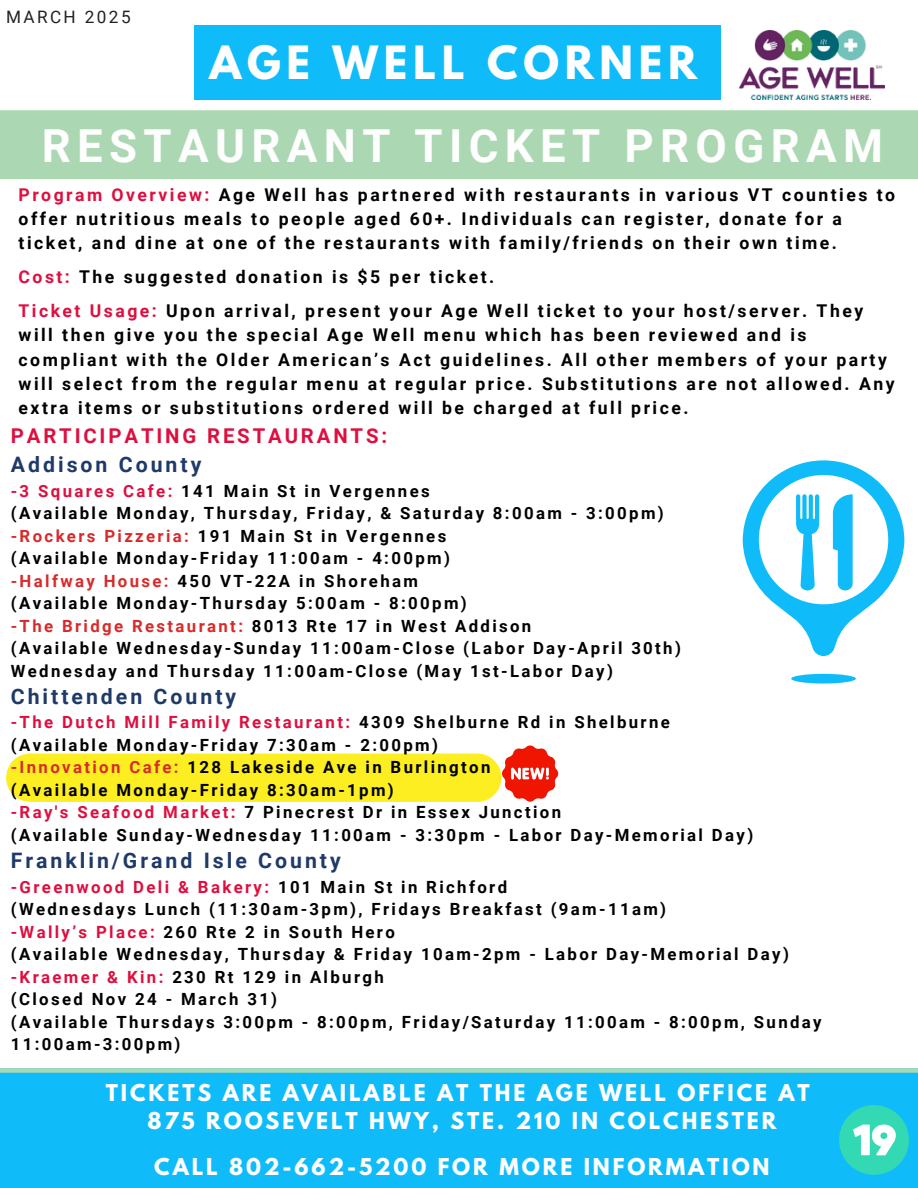
<style>
.page{position:relative;width:918px;height:1188px;background:#fff}
.page>*{position:absolute;margin:0;border:0;box-sizing:border-box;transform-origin:0 0}
.t1{font:700 45.45px "Roboto";letter-spacing:.14em;color:#fefefe}
.t2{font:700 40.65px "League Spartan";letter-spacing:.14em;color:#fefefe}
.t3{font:700 21.3px "Roboto";letter-spacing:.14em;color:#1f3a68}
.t4{font:700 20.55px/28.8px "League Spartan";letter-spacing:.14em;color:#fefefe;text-align:center}
.t5{font:700 20.4px "Roboto";letter-spacing:.14em;color:#de0f3f}
.t6{font:700 17.55px/24.3px "Roboto";letter-spacing:.14em;color:#000}
.t7{font:17.1px "Roboto";letter-spacing:.14em;color:#222}
.t8{font:700 16.8px/22.5px "Roboto";letter-spacing:.14em;color:#000}
.t9{font:700 16.8px "Roboto";letter-spacing:.14em;color:#de0f3f}
.s1{color:#de0f3f}
.s2{color:#d82a2a}
.s3{color:#000}
</style>
<div class="page">
<svg style="left:783px;top:179px;width:87px;height:1px"></svg>
<div style="left:0;top:1068px;width:918px;height:120px;background:#0fbcf9"></div>
<div style="left:6px;top:753px;width:495px;height:49px;background:#fcee21;border-radius:24px"></div>
<svg style="left:743px;top:460px;width:161px;height:223px"></svg>
<img style="left:740px;top:31px;width:145px;height:68px">
<div style="left:194px;top:26px;width:527px;height:74px;background:#0fbcf9"></div>
<div style="left:0;top:110px;width:918px;height:69px;background:#abd8b2"></div>
<svg style="left:839px;top:1105px;width:70px;height:70px;background:#4cd8ce"></svg>
<svg style="left:501px;top:745px;width:58px;height:57px"></svg>
<p class="t7" style="left:6px;top:8px;width:126px">MARCH 2025</p>
<p class="t2" style="left:210px;top:42px;width:489px">AGE WELL CORNER</p>
<p class="t1" style="left:42px;top:120px;width:843px">RESTAURANT TICKET PROGRAM</p>
<p class="t6" style="left:19px;top:182px;width:878px"><span class="s1">Program Overview:</span> Age Well has partnered with restaurants in various VT counties to offer nutritious meals to people aged 60+. Individuals can register, donate for a ticket, and dine at one of the restaurants with family/friends on their own time.</p>
<p class="t6" style="left:19px;top:265px;width:477px"><span class="s1">Cost:</span> The suggested donation is $5 per ticket.</p>
<p class="t6" style="left:19px;top:299px;width:877px"><span class="s1">Ticket Usage:</span> Upon arrival, present your Age Well ticket to your host/server. They will then give you the special Age Well menu which has been reviewed and is compliant with the Older American’s Act guidelines. All other members of your party will select from the regular menu at regular price. Substitutions are not allowed. Any extra items or substitutions ordered will be charged at full price.</p>
<h4 class="t5" style="left:11px;top:424px;width:378px">PARTICIPATING RESTAURANTS:</h4>
<h2 class="t3" style="left:11px;top:452px;width:192px">Addison County</h2>
<p class="t8" style="left:11px;top:480px;width:420px"><span class="s1">-3 Squares Cafe:</span> 141 Main St in Vergennes</p>
<h1 class="t8" style="left:11px;top:502px;width:655px">(Available Monday, Thursday, Friday, &amp; Saturday 8:00am - 3:00pm)</h1>
<p class="t8" style="left:11px;top:525px;width:437px"><span class="s2">-Rockers Pizzeria:</span> 191 Main St in Vergennes</p>
<p class="t8" style="left:11px;top:547px;width:441px">(Available Monday-Friday 11:00am - 4:00pm)</p>
<p class="t8" style="left:11px;top:570px;width:409px"><span class="s2">-Halfway House:</span> 450 VT-22A in Shoreham</p>
<p class="t8" style="left:11px;top:592px;width:458px">(Available Monday-Thursday 5:00am - 8:00pm)</p>
<p class="t8" style="left:11px;top:615px;width:522px"><span class="s2">-The Bridge Restaurant:</span> 8013 Rte 17 in West Addison</p>
<p class="t8" style="left:11px;top:637px;width:672px">(Available Wednesday-Sunday 11:00am-Close (Labor Day-April 30th)</p>
<p class="t8" style="left:11px;top:660px;width:604px">Wednesday and Thursday 11:00am-Close (May 1st-Labor Day)</p>
<p class="t3" style="left:11px;top:684px;width:227px">Chittenden County</p>
<p class="t9" style="left:11px;top:713px;width:661px">-The Dutch Mill Family Restaurant: <span class="s3">4309 Shelburne Rd in Shelburne</span></p>
<p class="t8" style="left:11px;top:734px;width:429px">(Available Monday-Friday 7:30am - 2:00pm)</p>
<p class="t8" style="left:11px;top:756px;width:481px"><span class="s2">-Innovation Cafe:</span> 128 Lakeside Ave in Burlington</p>
<p class="t8" style="left:11px;top:779px;width:385px">(Available Monday-Friday 8:30am-1pm)</p>
<p class="t8" style="left:11px;top:801px;width:552px"><span class="s1">-Ray's Seafood Market:</span> 7 Pinecrest Dr in Essex Junction</p>
<p class="t8" style="left:11px;top:824px;width:744px">(Available Sunday-Wednesday 11:00am - 3:30pm - Labor Day-Memorial Day)</p>
<p class="t3" style="left:11px;top:848px;width:332px">Franklin/Grand Isle County</p>
<p class="t9" style="left:11px;top:877px;width:498px">-Greenwood Deli &amp; Bakery: <span class="s3">101 Main St in Richford</span></p>
<p class="t8" style="left:11px;top:898px;width:657px">(Wednesdays Lunch (11:30am-3pm), Fridays Breakfast (9am-11am)</p>
<p class="t8" style="left:11px;top:921px;width:386px"><span class="s1">-Wally’s Place:</span> 260 Rte 2 in South Hero</p>
<p class="t8" style="left:11px;top:943px;width:780px">(Available Wednesday, Thursday &amp; Friday 10am-2pm - Labor Day-Memorial Day)</p>
<p class="t8" style="left:11px;top:966px;width:375px"><span class="s1">-Kraemer &amp; Kin:</span> 230 Rt 129 in Alburgh</p>
<p class="t8" style="left:11px;top:988px;width:268px">(Closed Nov 24 - March 31)</p>
<p class="t8" style="left:11px;top:1011px;width:812px">(Available Thursdays 3:00pm - 8:00pm, Friday/Saturday 11:00am - 8:00pm, Sunday<br>11:00am-3:00pm)</p>
<p class="t4" style="left:106px;top:1081px;width:706px">TICKETS ARE AVAILABLE AT THE AGE WELL OFFICE AT<br>875 ROOSEVELT HWY, STE. 210 IN COLCHESTER</p>
<p class="t4" style="left:154px;top:1155px;width:617px">CALL 802-662-5200 FOR MORE INFORMATION</p>
</div>
